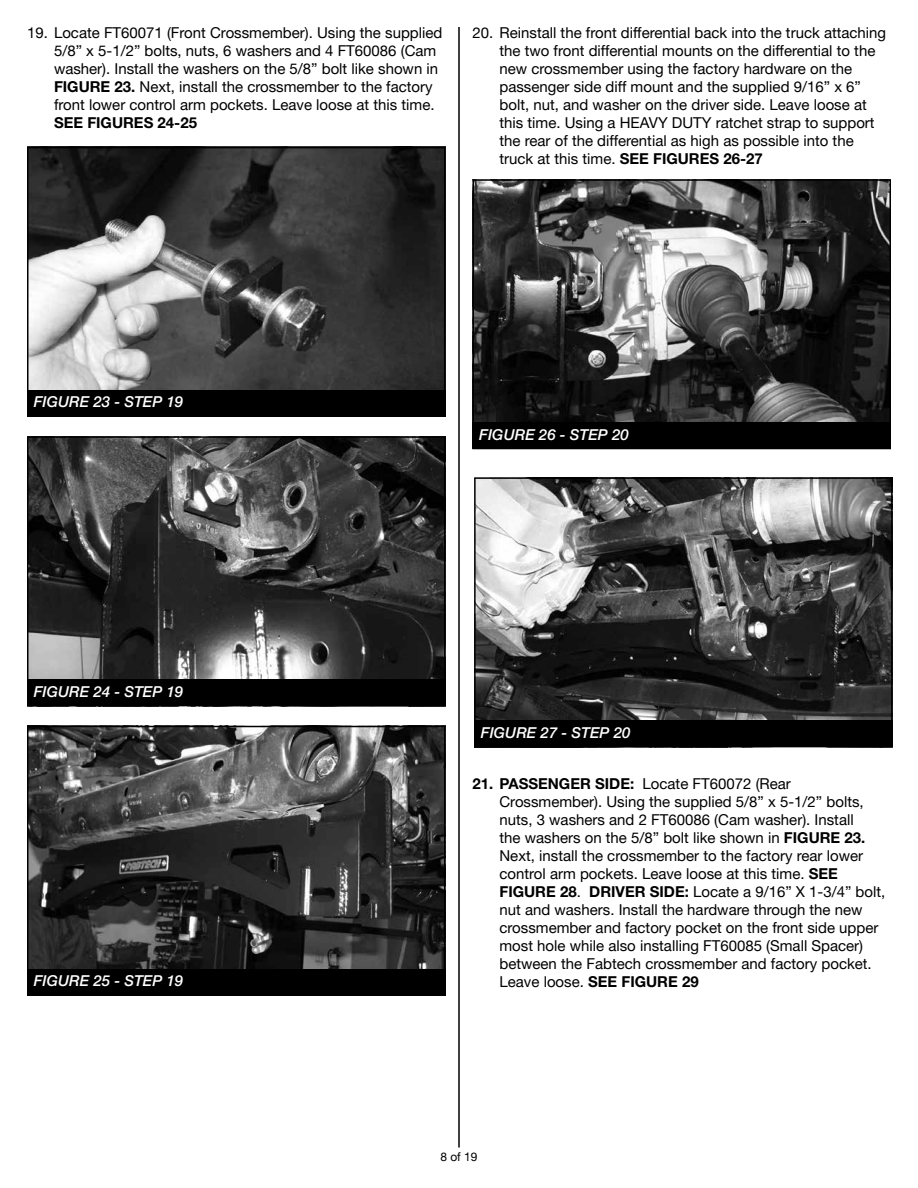
<style>
.page{position:relative;width:918px;height:1188px;background:#fff}
.page>*{position:absolute;margin:0;border:0;box-sizing:border-box;transform-origin:0 0}
.t1{font:15px/18px "Helvetica Neue LT Std";color:#000}
.t2{font:italic 500 15px "Helvetica Neue LT Std";color:#fff}
.t3{font:700 15px "Helvetica Neue LT Std";color:#000}
.t4{font:12px "Helvetica Neue LT Std";color:#000}
.s1{font-weight:700}
</style>
<div class="page">
<hr style="left:458px;top:27px;width:2px;height:1121px;background:#000">
<img style="left:30px;top:150px;width:413px;height:240px">
<div style="left:27px;top:147px;width:419px;height:270px;border:2px solid #000"></div>
<div style="left:27px;top:390px;width:419px;height:27px;background:#000"></div>
<img style="left:30px;top:439px;width:413px;height:240px">
<div style="left:27px;top:436px;width:419px;height:270px;border:2px solid #000"></div>
<div style="left:27px;top:679px;width:419px;height:27px;background:#000"></div>
<img style="left:30px;top:729px;width:413px;height:240px">
<div style="left:27px;top:726px;width:419px;height:270px;border:2px solid #000"></div>
<div style="left:27px;top:969px;width:419px;height:27px;background:#000"></div>
<img style="left:475px;top:182px;width:413px;height:240px">
<div style="left:472px;top:179px;width:419px;height:270px;border:2px solid #000"></div>
<div style="left:472px;top:422px;width:419px;height:27px;background:#000"></div>
<img style="left:477px;top:480px;width:413px;height:240px">
<div style="left:474px;top:477px;width:419px;height:270px;border:2px solid #000"></div>
<div style="left:474px;top:720px;width:419px;height:27px;background:#000"></div>
<p class="t1" style="left:54px;top:23px;width:390px;text-indent:-27px">19. Locate FT60071 (Front Crossmember). Using the supplied 5/8” x 5-1/2” bolts, nuts, 6 washers and 4 FT60086 (Cam washer). Install the washers on the 5/8” bolt like shown in <span class="s1">FIGURE 23.</span> Next, install the crossmember to the factory front lower control arm pockets. Leave loose at this time.</p>
<p class="t3" style="left:54px;top:113px;width:145px">SEE FIGURES 24-25</p>
<p class="t1" style="left:499px;top:23px;width:388px;text-indent:-27px">20. Reinstall the front differential back into the truck attaching the two front differential mounts on the differential to the new crossmember using the factory hardware on the passenger side diff mount and the supplied 9/16” x 6” bolt, nut, and washer on the driver side. Leave loose at this time. Using a HEAVY DUTY ratchet strap to support the rear of the differential as high as possible into the truck at this time. <span class="s1">SEE FIGURES 26-27</span></p>
<p class="t2" style="left:34px;top:393px;width:151px">FIGURE 23 - STEP 19</p>
<p class="t2" style="left:479px;top:426px;width:151px">FIGURE 26 - STEP 20</p>
<p class="t2" style="left:34px;top:683px;width:151px">FIGURE 24 - STEP 19</p>
<p class="t2" style="left:34px;top:972px;width:151px">FIGURE 25 - STEP 19</p>
<p class="t2" style="left:481px;top:724px;width:151px">FIGURE 27 - STEP 20</p>
<p class="t1" style="left:499px;top:775px;width:387px;text-indent:-27px"><span class="s1">21. PASSENGER SIDE:</span> Locate FT60072 (Rear Crossmember). Using the supplied 5/8” x 5-1/2” bolts, nuts, 3 washers and 2 FT60086 (Cam washer). Install<br>the washers on the 5/8” bolt like shown in <span class="s1">FIGURE 23.<br></span>Next, install the crossmember to the factory rear lower control arm pockets. Leave loose at this time. <span class="s1">SEE FIGURE 28</span>. <span class="s1">DRIVER SIDE:</span> Locate a 9/16” X 1-3/4” bolt, nut and washers. Install the hardware through the new crossmember and factory pocket on the front side upper most hole while also installing FT60085 (Small Spacer) between the Fabtech crossmember and factory pocket.<br>Leave loose. <span class="s1">SEE FIGURE 29</span></p>
<p class="t4" style="left:440px;top:1150px;width:39px">8 of 19</p>
</div>
